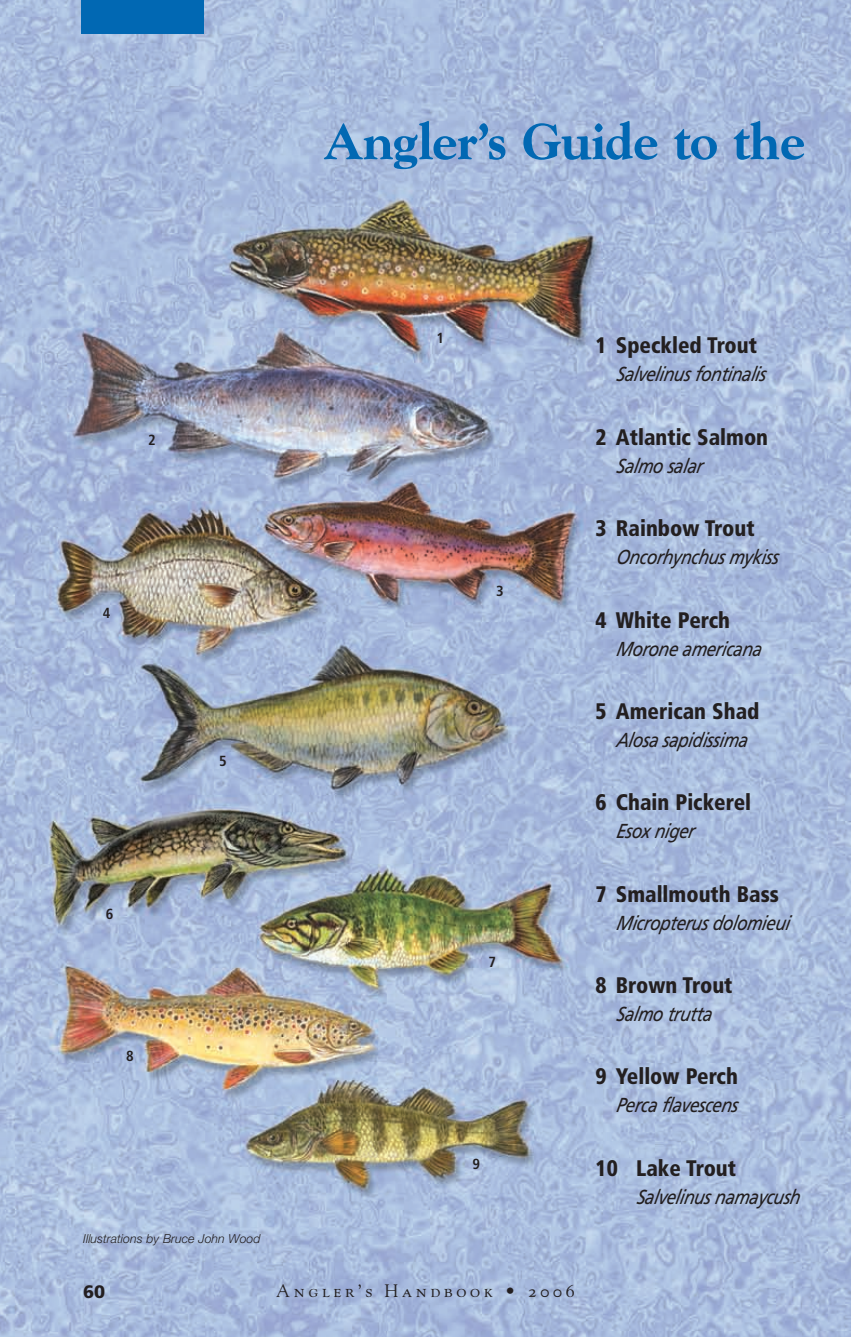
<style>
.page{position:relative;width:851px;height:1337px;background:#fff}
.page>*{position:absolute;margin:0;border:0;box-sizing:border-box;transform-origin:0 0}
.t1{font:800 51.07px "Goudy";letter-spacing:-.01em;color:#0168b3}
.t2{font:900 condensed 22.5px "Frutiger";color:#231f20;scale:.95 1}
.t3{font:italic 20.25px "Frutiger";letter-spacing:-.03em;color:#231f20;scale:.85 1}
.t4{font:18px "Goudy SC";letter-spacing:.2em;color:#231f20}
.t5{font:900 18px "Frutiger";color:#231f20}
.t6{font:700 condensed 14.62px "Frutiger";color:#231f20}
.t7{font:italic 300 12.38px "Helvetica Neue";color:#231f20}
</style>
<div class="page">
<img style="left:0;top:0;width:850px;height:1336px">
<h1 class="t1" style="left:323px;top:121px;width:483px">Angler’s Guide to the</h1>
<p class="t6" style="left:148px;top:434px;width:9px">2</p>
<p class="t6" style="left:103px;top:607px;width:9px">4</p>
<p class="t6" style="left:106px;top:907px;width:9px">6</p>
<p class="t6" style="left:126px;top:1049px;width:9px">8</p>
<p class="t6" style="left:219px;top:755px;width:9px">5</p>
<p class="t7" style="left:83px;top:1234px;width:179px">Illustrations by Bruce John Wood</p>
<p class="t6" style="left:436px;top:332px;width:9px">1</p>
<p class="t6" style="left:496px;top:585px;width:9px">3</p>
<p class="t6" style="left:488px;top:956px;width:9px">7</p>
<p class="t6" style="left:472px;top:1157px;width:9px">9</p>
<p class="t5" style="left:83px;top:1284px;width:24px">60</p>
<p class="t4" style="left:276px;top:1283px;width:300px">Angler’s Handbook • 2006</p>
<p class="t2" style="left:595px;top:336px;width:171px">1 Speckled Trout</p>
<p class="t3" style="left:616px;top:366px;width:182px">Salvelinusfontinalis</p>
<p class="t2" style="left:595px;top:428px;width:183px">2 Atlantic Salmon</p>
<p class="t3" style="left:616px;top:457px;width:103px">Salmo salar</p>
<p class="t2" style="left:595px;top:519px;width:169px">3 Rainbow Trout</p>
<p class="t3" style="left:616px;top:549px;width:196px">Oncorhynchusmykiss</p>
<p class="t2" style="left:595px;top:610px;width:143px">4 White Perch</p>
<p class="t3" style="left:616px;top:640px;width:177px">Morone americana</p>
<p class="t2" style="left:595px;top:702px;width:174px">5 American Shad</p>
<p class="t3" style="left:616px;top:731px;width:160px">Alosa sap idissima</p>
<p class="t2" style="left:595px;top:793px;width:165px">6 Chain Pickerel</p>
<p class="t3" style="left:616px;top:823px;width:94px">Esox niger</p>
<p class="t2" style="left:595px;top:884px;width:194px">7 Smallmouth Bass</p>
<p class="t3" style="left:616px;top:914px;width:206px">Micropterusdolomieui</p>
<p class="t2" style="left:595px;top:976px;width:146px">8 Brown Trout</p>
<p class="t3" style="left:616px;top:1006px;width:118px">Salmo trutta</p>
<p class="t2" style="left:595px;top:1067px;width:151px">9 Yellow Perch</p>
<p class="t3" style="left:616px;top:1097px;width:149px">Perca flavescens</p>
<p class="t2" style="left:595px;top:1159px;width:149px">10 Lake Trout</p>
<p class="t3" style="left:636px;top:1188px;width:198px">Salvelinusnamaycush</p>
</div>
